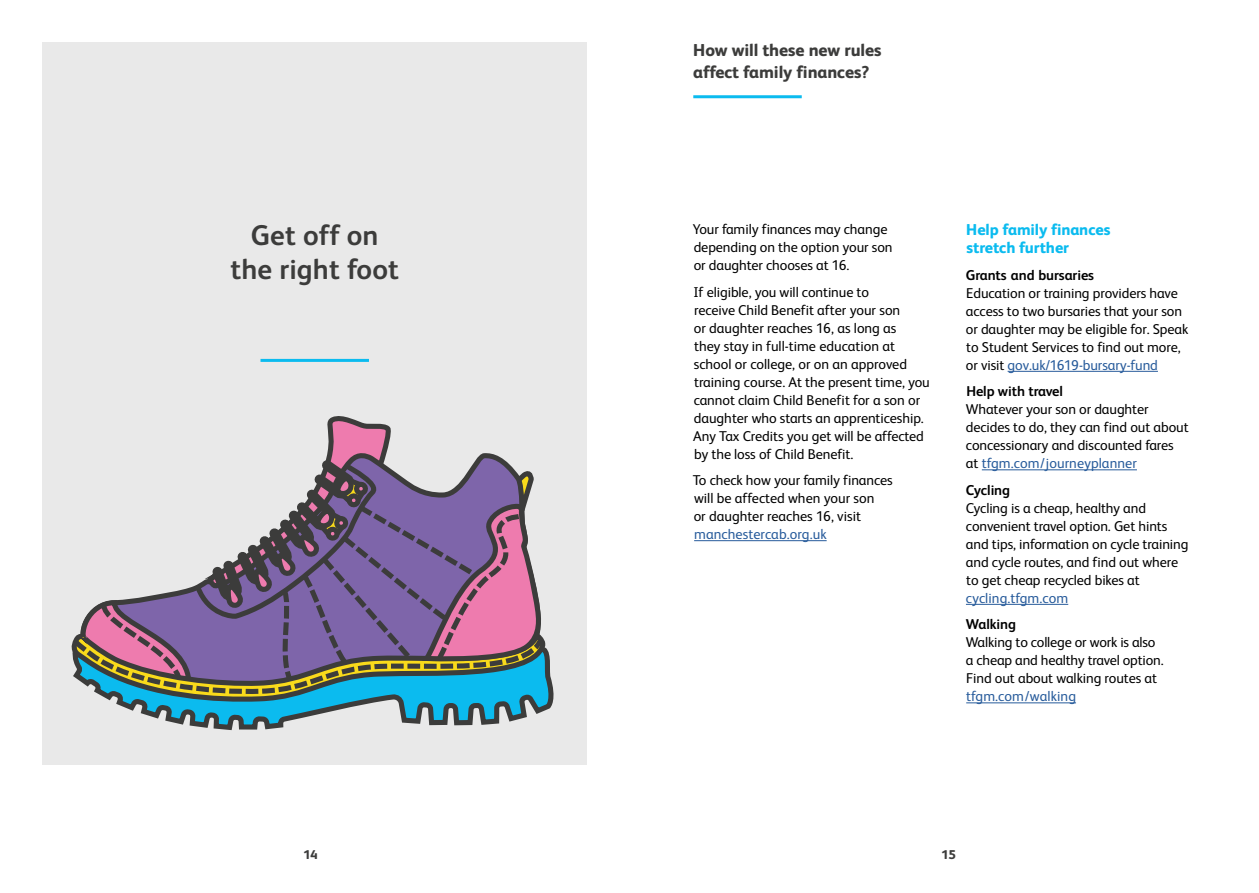
<style>
.page{position:relative;width:1259px;height:893px;background:#fff}
.page>*{position:absolute;margin:0;border:0;box-sizing:border-box;transform-origin:0 0}
.t1{font:700 28.5px/33.8px "FS Albert";letter-spacing:.005em;color:#3c3c3b;text-align:center}
.t2{font:800 17.25px/22.5px "FS Albert";letter-spacing:-.005em;color:#3c3c3b}
.t3{font:800 15.75px/18px "FS Albert";letter-spacing:-.005em;color:#0bbbef}
.t4{font:14.25px/18px "FS Albert";letter-spacing:-.005em;color:#000}
.t5{font:14.25px "FS Albert";letter-spacing:.005em;color:#275b9b}
.t6{font:700 14.25px "FS Albert";letter-spacing:-.005em;color:#000}
.t7{font:800 12.75px "FS Albert";color:#3c3c3b}
.s1{color:#275b9b}
</style>
<div class="page">
<hr style="left:694px;top:540px;width:132px;height:1px;background:#275b9b">
<hr style="left:1007px;top:371px;width:151px;height:1px;background:#275b9b">
<hr style="left:982px;top:469px;width:155px;height:1px;background:#275b9b">
<hr style="left:966px;top:604px;width:102px;height:1px;background:#275b9b">
<hr style="left:966px;top:702px;width:110px;height:1px;background:#275b9b">
<hr style="left:693px;top:95px;width:108px;height:3px;background:#0bbbef">
<div style="left:43px;top:43px;width:544px;height:722px;background:#e9e9e9"></div>
<hr style="left:260px;top:359px;width:109px;height:3px;background:#0bbbef">
<svg style="left:71px;top:416px;width:483px;height:311px"></svg>
<h1 class="t1" style="left:230px;top:217px;width:170px">Get off on the right foot</h1>
<p class="t2" style="left:693px;top:38px;width:190px">How will these new rules affect family finances?</p>
<p class="t4" style="left:693px;top:220px;width:201px">Your family finances may change depending on the option your son or daughter chooses at 16.</p>
<p class="t4" style="left:693px;top:282px;width:238px">If eligible, you will continue to<br>receive Child Benefit after your son<br>or daughter reaches 16, as long as<br>they stay in full-time education at school or college, or on an approved training course. At the present time, you cannot claim Child Benefit for a son or daughter who starts an apprenticeship.<br>Any Tax Credits you get will be affected by the loss of Child Benefit.</p>
<p class="t4" style="left:692px;top:471px;width:202px">To check how your family finances will be affected when your son<br>or daughter reaches 16, visit</p>
<p class="t5" style="left:694px;top:525px;width:134px">manchestercab.org.uk</p>
<p class="t3" style="left:966px;top:220px;width:146px">Help family finances stretch further</p>
<p class="t6" style="left:966px;top:265px;width:130px">Grants and bursaries</p>
<p class="t4" style="left:966px;top:283px;width:224px">Education or training providers have access to two bursaries that your son or daughter may be eligible for. Speak to Student Services to find out more, or visit <span class="s1">gov.uk/1619-bursary-fund</span></p>
<p class="t6" style="left:966px;top:382px;width:98px">Help with travel</p>
<p class="t4" style="left:965px;top:400px;width:224px">Whatever your son or daughter decides to do, they can find out about concessionary and discounted fares at <span class="s1">tfgm.com/journeyplanner</span></p>
<p class="t6" style="left:966px;top:480px;width:46px">Cycling</p>
<p class="t4" style="left:965px;top:498px;width:224px">Cycling is a cheap, healthy and convenient travel option. Get hints and tips, information on cycle training and cycle routes, and find out where to get cheap recycled bikes at</p>
<p class="t5" style="left:966px;top:589px;width:104px">cycling.tfgm.com</p>
<p class="t6" style="left:966px;top:615px;width:52px">Walking</p>
<p class="t4" style="left:965px;top:633px;width:199px">Walking to college or work is also a cheap and healthy travel option.<br>Find out about walking routes at</p>
<p class="t5" style="left:966px;top:687px;width:111px">tfgm.com/walking</p>
<p class="t7" style="left:303px;top:845px;width:16px">14</p>
<p class="t7" style="left:941px;top:845px;width:16px">15</p>
</div>
